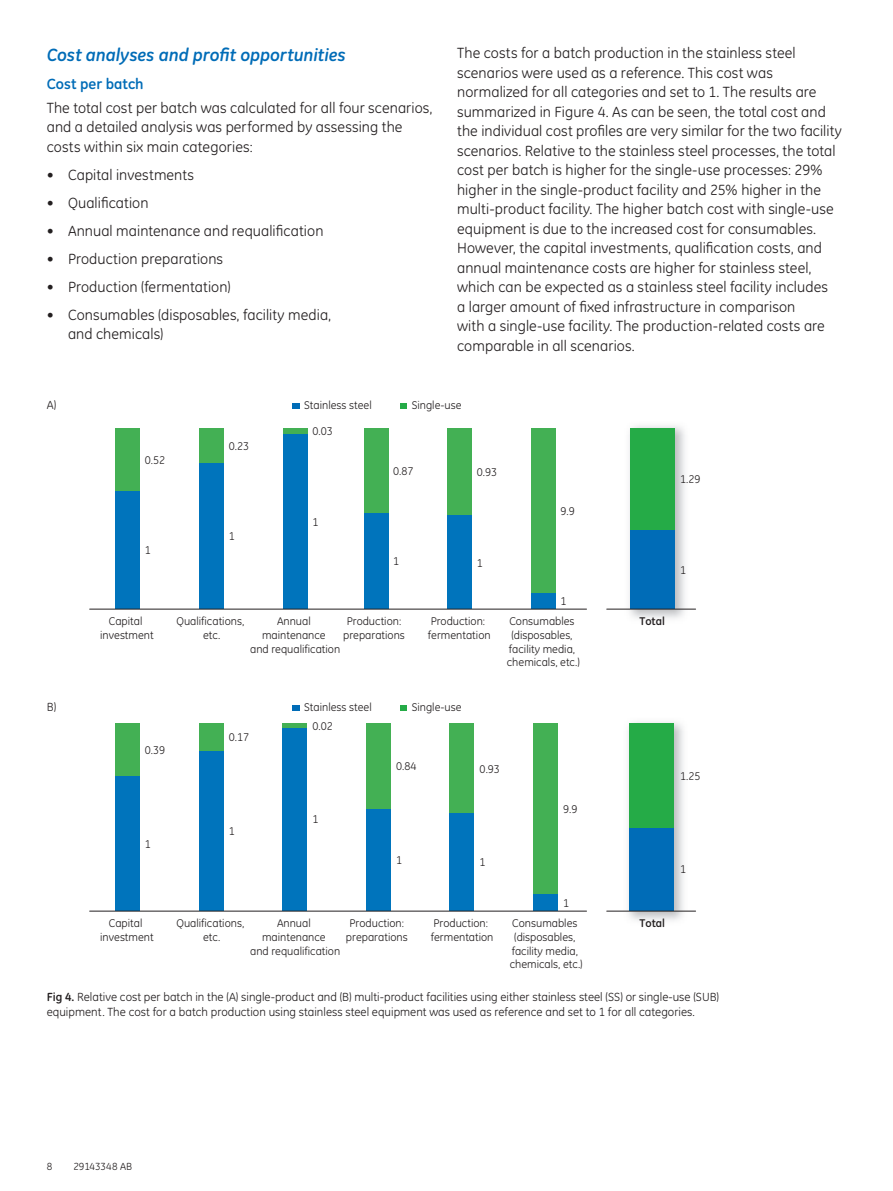
<style>
.page{position:relative;width:893px;height:1191px;background:#fff}
.page>*{position:absolute;margin:0;border:0;box-sizing:border-box;transform-origin:0 0}
.t1{font:italic 700 18px "GE Inspira";letter-spacing:-.005em;color:#006cb7}
.t2{font:15px/19.5px "GE Inspira";letter-spacing:.005em;color:#231f20}
.t3{font:700 15px "GE Inspira";letter-spacing:.005em;color:#006cb7}
.t4{font:12px/15px "GE Inspira";color:#231f20}
.t5{font:11.4px/13.6px "GE Inspira";color:#231f20;text-align:center}
.t6{font:700 11.4px "GE Inspira";color:#231f20}
.t7{font:10.5px "GE Inspira";letter-spacing:.005em;color:#231f20}
.s1{font-weight:700}
</style>
<div class="page">
<div style="left:116px;top:490px;width:24px;height:118px;background:#0074bc"></div>
<div style="left:200px;top:462px;width:24px;height:146px;background:#0074bc"></div>
<div style="left:283px;top:434px;width:24px;height:174px;background:#0074bc"></div>
<div style="left:364px;top:512px;width:24px;height:96px;background:#0074bc"></div>
<div style="left:447px;top:515px;width:25px;height:93px;background:#0074bc"></div>
<div style="left:531px;top:592px;width:24px;height:16px;background:#0074bc"></div>
<div style="left:283px;top:428px;width:24px;height:6px;background:#43b054"></div>
<div style="left:200px;top:428px;width:24px;height:34px;background:#43b054"></div>
<svg style="left:116px;top:428px;width:24px;height:62px"></svg>
<div style="left:364px;top:428px;width:24px;height:84px;background:#43b054"></div>
<div style="left:447px;top:428px;width:25px;height:87px;background:#43b054"></div>
<img style="left:621px;top:425px;width:71px;height:194px">
<div style="left:630px;top:529px;width:44px;height:79px;background:#006cb7"></div>
<div style="left:630px;top:428px;width:44px;height:101px;background:#25ab47"></div>
<div style="left:531px;top:428px;width:24px;height:164px;background:#43b054"></div>
<hr style="left:90px;top:609px;width:496px;height:1px;background:#231f20">
<hr style="left:607px;top:609px;width:89px;height:1px;background:#231f20">
<div style="left:292px;top:403px;width:8px;height:6px;background:#006cb7"></div>
<div style="left:400px;top:403px;width:7px;height:6px;background:#25ab47"></div>
<div style="left:292px;top:704px;width:8px;height:6px;background:#006cb7"></div>
<div style="left:400px;top:704px;width:7px;height:6px;background:#25ab47"></div>
<div style="left:115px;top:775px;width:24px;height:135px;background:#0074bc"></div>
<div style="left:199px;top:751px;width:24px;height:159px;background:#0074bc"></div>
<div style="left:283px;top:728px;width:24px;height:182px;background:#0074bc"></div>
<div style="left:366px;top:808px;width:25px;height:102px;background:#0074bc"></div>
<div style="left:449px;top:813px;width:25px;height:97px;background:#0074bc"></div>
<div style="left:533px;top:894px;width:24px;height:16px;background:#0074bc"></div>
<div style="left:283px;top:723px;width:24px;height:5px;background:#43b054"></div>
<svg style="left:199px;top:723px;width:24px;height:28px"></svg>
<svg style="left:115px;top:723px;width:24px;height:52px"></svg>
<div style="left:366px;top:723px;width:25px;height:85px;background:#43b054"></div>
<div style="left:449px;top:723px;width:25px;height:90px;background:#43b054"></div>
<img style="left:621px;top:722px;width:71px;height:199px">
<div style="left:630px;top:828px;width:44px;height:82px;background:#006cb7"></div>
<div style="left:630px;top:723px;width:44px;height:105px;background:#25ab47"></div>
<div style="left:533px;top:723px;width:24px;height:171px;background:#43b054"></div>
<hr style="left:90px;top:910px;width:496px;height:1px;background:#231f20">
<hr style="left:607px;top:910px;width:89px;height:1px;background:#231f20">
<p class="t1" style="left:47px;top:43px;width:301px">Cost analyses and profit opportunities</p>
<p class="t3" style="left:47px;top:74px;width:98px">Cost per batch</p>
<p class="t2" style="left:47px;top:98px;width:387px">The total cost per batch was calculated for all four scenarios, and a detailed analysis was performed by assessing the costs within six main categories:</p>
<p class="t2" style="left:47px;top:165px;width:149px">• Capital investments</p>
<p class="t2" style="left:47px;top:193px;width:103px">• Qualification</p>
<p class="t2" style="left:47px;top:221px;width:278px">• Annual maintenance and requalification</p>
<p class="t2" style="left:47px;top:249px;width:178px">• Production preparations</p>
<p class="t2" style="left:47px;top:277px;width:185px">• Production (fermentation)</p>
<p class="t2" style="left:68px;top:305px;width:265px;text-indent:-21px">• Consumables (disposables, facility media, and chemicals)</p>
<p class="t2" style="left:457px;top:44px;width:386px">The costs for a batch production in the stainless steel scenarios were used as a reference. This cost was normalized for all categories and set to 1. The results are summarized in Figure 4. As can be seen, the total cost and the individual cost profiles are very similar for the two facility scenarios. Relative to the stainless steel processes, the total cost per batch is higher for the single-use processes: 29% higher in the single-product facility and 25% higher in the multi-product facility. The higher batch cost with single-use equipment is due to the increased cost for consumables.<br>However, the capital investments, qualification costs, and annual maintenance costs are higher for stainless steel, which can be expected as a stainless steel facility includes<br>a larger amount of fixed infrastructure in comparison<br>with a single-use facility. The production-related costs are comparable in all scenarios.</p>
<p class="t4" style="left:47px;top:397px;width:11px">A)</p>
<p class="t4" style="left:47px;top:699px;width:11px">B)</p>
<p class="t5" style="left:304px;top:399px;width:69px">Stainless steel</p>
<p class="t5" style="left:412px;top:399px;width:51px">Single-use</p>
<p class="t5" style="left:145px;top:453px;width:22px">0.52</p>
<p class="t5" style="left:145px;top:543px;width:8px">1</p>
<p class="t5" style="left:229px;top:439px;width:22px">0.23</p>
<p class="t5" style="left:229px;top:529px;width:8px">1</p>
<p class="t5" style="left:312px;top:424px;width:22px">0.03</p>
<p class="t5" style="left:312px;top:515px;width:8px">1</p>
<p class="t5" style="left:393px;top:464px;width:22px">0.87</p>
<p class="t5" style="left:477px;top:465px;width:22px">0.93</p>
<p class="t5" style="left:393px;top:554px;width:8px">1</p>
<p class="t5" style="left:477px;top:556px;width:8px">1</p>
<p class="t5" style="left:560px;top:504px;width:16px">9.9</p>
<p class="t5" style="left:560px;top:594px;width:8px">1</p>
<p class="t5" style="left:100px;top:614px;width:55px">Capital investment</p>
<p class="t5" style="left:176px;top:614px;width:69px">Qualifications, etc.</p>
<p class="t5" style="left:250px;top:614px;width:92px">Annual maintenance<br>and requalification</p>
<p class="t5" style="left:343px;top:614px;width:63px">Production: preparations</p>
<p class="t5" style="left:428px;top:614px;width:64px;text-align:left">Production: fermentation</p>
<p class="t5" style="left:507px;top:614px;width:74px">Consumables (disposables, facility media, chemicals, etc.)</p>
<p class="t6" style="left:639px;top:614px;width:27px">Total</p>
<p class="t5" style="left:304px;top:701px;width:69px">Stainless steel</p>
<p class="t5" style="left:412px;top:701px;width:51px">Single-use</p>
<p class="t5" style="left:145px;top:743px;width:22px">0.39</p>
<p class="t5" style="left:145px;top:837px;width:8px">1</p>
<p class="t5" style="left:229px;top:730px;width:22px">0.17</p>
<p class="t5" style="left:229px;top:824px;width:8px">1</p>
<p class="t5" style="left:312px;top:719px;width:22px">0.02</p>
<p class="t5" style="left:312px;top:813px;width:8px">1</p>
<p class="t5" style="left:396px;top:759px;width:22px">0.84</p>
<p class="t5" style="left:480px;top:762px;width:22px">0.93</p>
<p class="t5" style="left:396px;top:853px;width:8px">1</p>
<p class="t5" style="left:480px;top:855px;width:8px">1</p>
<p class="t5" style="left:563px;top:802px;width:16px">9.9</p>
<p class="t5" style="left:563px;top:896px;width:8px">1</p>
<p class="t5" style="left:100px;top:916px;width:55px">Capital investment</p>
<p class="t5" style="left:176px;top:916px;width:69px">Qualifications, etc.</p>
<p class="t5" style="left:250px;top:916px;width:92px">Annual maintenance<br>and requalification</p>
<p class="t5" style="left:346px;top:916px;width:63px">Production: preparations</p>
<p class="t5" style="left:431px;top:916px;width:64px;text-align:left">Production: fermentation</p>
<p class="t5" style="left:510px;top:916px;width:74px">Consumables (disposables, facility media, chemicals, etc.)</p>
<p class="t6" style="left:639px;top:916px;width:27px">Total</p>
<p class="t5" style="left:680px;top:473px;width:22px">1.29</p>
<p class="t5" style="left:680px;top:563px;width:8px">1</p>
<p class="t5" style="left:680px;top:769px;width:22px">1.25</p>
<p class="t5" style="left:680px;top:863px;width:8px">1</p>
<p class="t4" style="left:47px;top:989px;width:674px"><span class="s1">Fig 4.</span> Relative cost per batch in the (A) single-product and (B) multi-product facilities using either stainless steel (SS) or single-use (SUB) equipment. The cost for a batch production using stainless steel equipment was used as reference and set to 1 for all categories.</p>
<p class="t7" style="left:47px;top:1160px;width:7px">8</p>
<p class="t7" style="left:73px;top:1160px;width:60px">29143348 AB</p>
</div>
